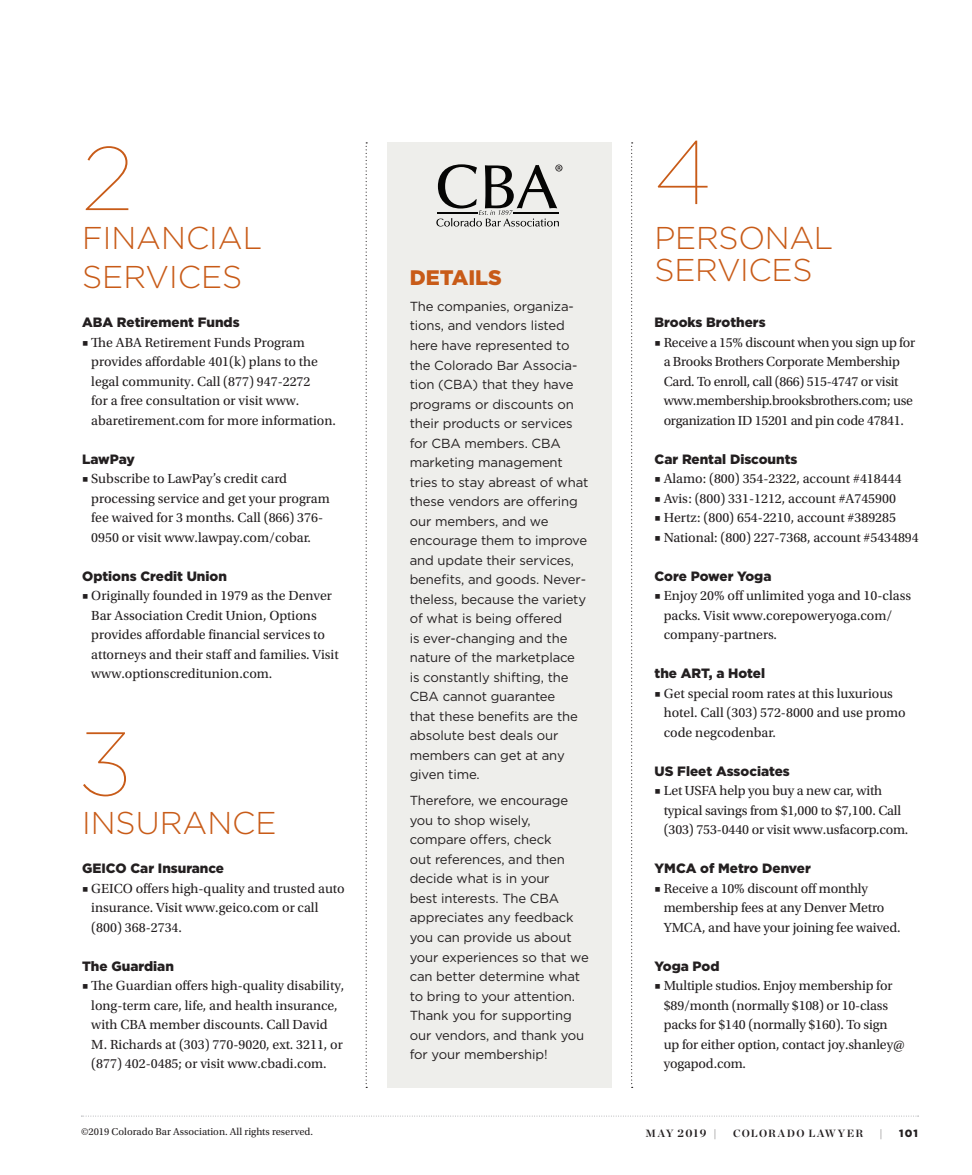
<style>
.page{position:relative;width:972px;height:1175px;background:#fff}
.page>*{position:absolute;margin:0;border:0;box-sizing:border-box;transform-origin:0 0}
.t1{font:100 90px "Gotham";color:#c85b18}
.t2{font:300 31.5px/39px "Gotham";color:#c85b18}
.t3{font:900 21px "Gotham";color:#c85b18}
.t4{font:13.8px/19.5px "Utopia Std";color:#231f20}
.t5{font:13.8px/19.5px "Utopia Std";letter-spacing:-.02em;color:#231f20;text-align:center}
.t6{font:900 13.5px "Gotham";color:#231f20}
.t7{font:13.2px/19.5px "Gotham";letter-spacing:-.01em;color:#231f20}
.t8{font:10.5px "Utopia Std";color:#231f20}
.t9{font:700 10.5px "Chronicle Display";letter-spacing:.12em;color:#231f20}
.t10{font:900 10.5px "Gotham";color:#231f20}
.s1{font-size:11.25px}
</style>
<div class="page">
<svg style="left:81px;top:1115px;width:838px;height:1px"></svg>
<svg style="left:366px;top:142px;width:1px;height:946px"></svg>
<svg style="left:631px;top:142px;width:2px;height:946px"></svg>
<div style="left:387px;top:142px;width:225px;height:946px;background:#eeeeeb"></div>
<svg style="left:436px;top:164px;width:126px;height:62px"></svg>
<h1 class="t1" style="left:82px;top:123px;width:53px">2</h1>
<h2 class="t2" style="left:82px;top:218px;width:182px">FINANCIAL<br>SERVICES</h2>
<p class="t6" style="left:82px;top:313px;width:159px">ABA Retirement Funds</p>
<p class="t4" style="left:91px;top:333px;width:246px;text-indent:-9px">■ The ABA Retirement Funds Program provides affordable 401(k) plans to the legal community. Call (877) 947-2272<br>for a free consultation or visit www. abaretirement.com for more information.</p>
<p class="t6" style="left:82px;top:449px;width:54px">LawPay</p>
<p class="t4" style="left:91px;top:469px;width:240px;text-indent:-9px">■ Subscribe to LawPay’s credit card processing service and get your program fee waived for 3 months. Call (866) 376- 0950 or visit www.lawpay.com/cobar.</p>
<p class="t6" style="left:82px;top:566px;width:146px">Options Credit Union</p>
<p class="t4" style="left:91px;top:586px;width:249px;text-indent:-9px">■ Originally founded in 1979 as the Denver Bar Association Credit Union, Options provides affordable financial services to attorneys and their staff and families. Visit www.optionscreditunion.com.</p>
<h1 class="t1" style="left:82px;top:708px;width:50px">3</h1>
<h2 class="t2" style="left:82px;top:803px;width:196px">INSURANCE</h2>
<p class="t6" style="left:82px;top:859px;width:144px">GEICO Car Insurance</p>
<p class="t4" style="left:91px;top:879px;width:255px;text-indent:-9px">■ GEICO offers high-quality and trusted auto insurance. Visit www.geico.com or call (800) 368-2734.</p>
<p class="t6" style="left:82px;top:956px;width:93px">The Guardian</p>
<p class="t4" style="left:91px;top:976px;width:255px;text-indent:-9px">■ The Guardian offers high-quality disability, long-term care, life, and health insurance, with CBA member discounts. Call David M. Richards at (303) 770-9020, ext. 3211, or (877) 402-0485; or visit www.cbadi.com.</p>
<p class="t8" style="left:81px;top:1125px;width:234px">©2019 Colorado Bar Association. All rights reserved.</p>
<h3 class="t3" style="left:410px;top:263px;width:94px">DETAILS</h3>
<p class="t7" style="left:410px;top:296px;width:180px">The companies, organiza&shy;tions, and vendors listed here have represented to the Colorado Bar Associa&shy;tion (CBA) that they have programs or discounts on their products or services for CBA members. CBA marketing management tries to stay abreast of what these vendors are offering our members, and we encourage them to improve and update their services, benefits, and goods. Never&shy;theless, because the variety of what is being offered<br>is ever-changing and the nature of the marketplace<br>is constantly shifting, the<br>CBA cannot guarantee<br>that these benefits are the absolute best deals our members can get at any given time.</p>
<p class="t7" style="left:410px;top:790px;width:181px">Therefore, we encourage you to shop wisely, compare offers, check<br>out references, and then decide what is in your<br>best interests. The CBA appreciates any feedback you can provide us about your experiences so that we can better determine what to bring to your attention.<br>Thank you for supporting our vendors, and thank you for your membership!</p>
<h1 class="t1" style="left:655px;top:117px;width:57px">4</h1>
<h2 class="t2" style="left:655px;top:221px;width:180px;line-height:31.5px">PERSONAL<br>SERVICES</h2>
<p class="t6" style="left:655px;top:313px;width:113px">Brooks Brothers</p>
<p class="t5" style="left:655px;top:333px;width:262px">■ Receive a 15% discount when you sign up for a Brooks Brothers Corporate Membership Card. To enroll, call (866) 515-4747 or visit www.membership.brooksbrothers.com; use organization ID 15201 and pin code 47841.</p>
<p class="t6" style="left:655px;top:449px;width:144px">Car Rental Discounts</p>
<p class="t4" style="left:655px;top:469px;width:249px">■ Alamo: (800) 354-2322, account #418444</p>
<p class="t4" style="left:655px;top:489px;width:243px">■ Avis: (800) 331-1212, account #A745900</p>
<p class="t4" style="left:655px;top:508px;width:243px">■ Hertz: (800) 654-2210, account #389285</p>
<p class="t4" style="left:655px;top:528px;width:266px">■ National: (800) 227-7368, account #5434894</p>
<p class="t6" style="left:655px;top:566px;width:118px">Core Power Yoga</p>
<p class="t4" style="left:664px;top:586px;width:249px;text-indent:-9px">■ Enjoy 20% off unlimited yoga and 10-class packs. Visit www.corepoweryoga.com/ company-partners.</p>
<p class="t6" style="left:655px;top:664px;width:112px">the ART, a Hotel</p>
<p class="t4" style="left:664px;top:684px;width:243px;text-indent:-9px">■ Get special room rates at this luxurious hotel. Call (303) 572-8000 and use promo code negcodenbar.</p>
<p class="t6" style="left:655px;top:761px;width:137px">US Fleet Associates</p>
<p class="t4" style="left:664px;top:781px;width:246px;text-indent:-9px">■ Let USFA help you buy a new car, with typical savings from $1,000 to $7,100. Call (303) 753-0440 or visit www.usfacorp.com.</p>
<p class="t6" style="left:655px;top:859px;width:158px">YMCA of Metro Denver</p>
<p class="t4" style="left:664px;top:879px;width:239px;text-indent:-9px">■ Receive a 10% discount off monthly membership fees at any Denver Metro<br>YMCA, and have your joining fee waived.</p>
<p class="t6" style="left:655px;top:956px;width:67px">Yoga Pod</p>
<p class="t4" style="left:664px;top:976px;width:242px;text-indent:-9px">■ Multiple studios. Enjoy membership for $89/month (normally $108) or 10-class packs for $140 (normally $160). To sign up for either option, contact joy.shanley@ yogapod.com.</p>
<p class="t9" style="left:646px;top:1125px;width:73px">MAY <span class="s1">2019</span> |</p>
<p class="t9" style="left:733px;top:1125px;width:132px">COLORADO LAWYER</p>
<p class="t9" style="left:879px;top:1125px;width:5px">|</p>
<p class="t10" style="left:899px;top:1126px;width:21px">101</p>
</div>
